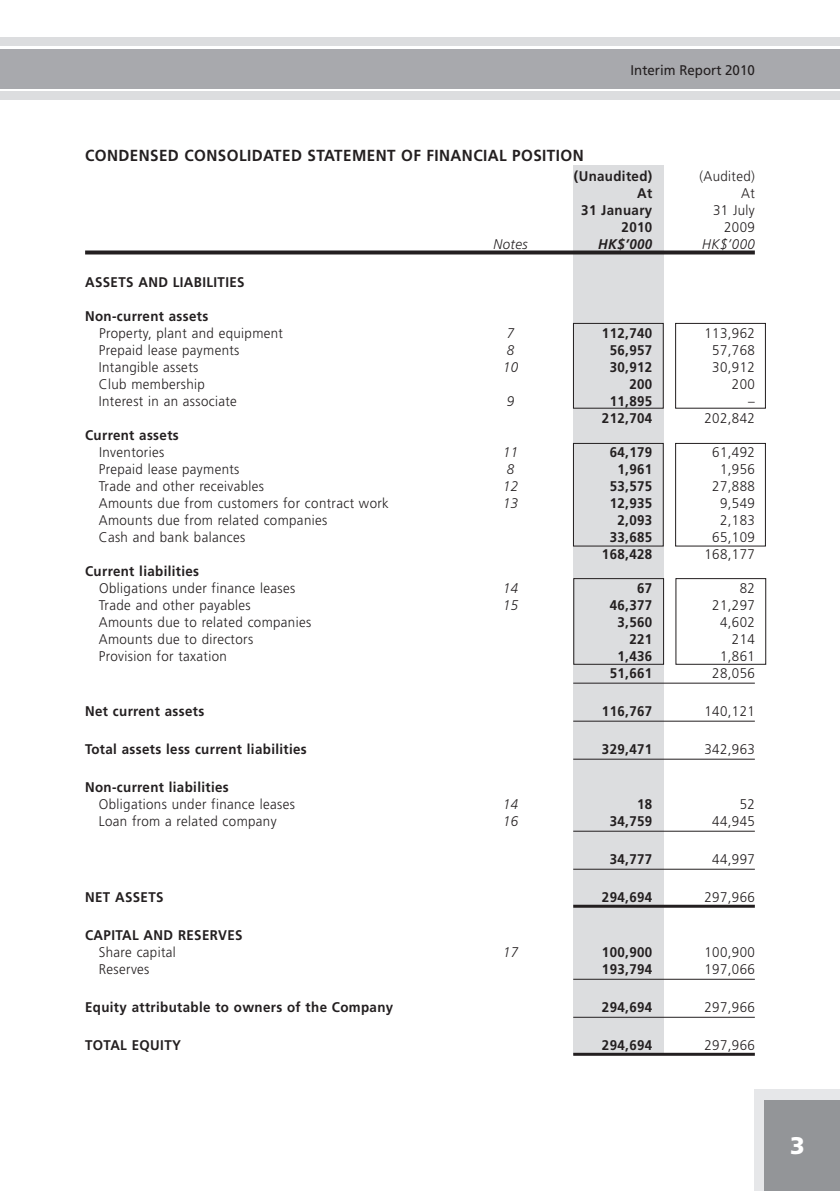
<style>
.page{position:relative;width:840px;height:1191px;background:#fff}
.page>*{position:absolute;margin:0;border:0;box-sizing:border-box;transform-origin:0 0}
.t1{font:900 24px "Frutiger LT Std";color:#fff}
.t2{font:700 16px "Frutiger LT Std";letter-spacing:.03em;color:#231f20;scale:.95 1}
.t3{font:300 14px "Frutiger LT Std";letter-spacing:.03em;color:#231f20;scale:.95 1}
.t4{font:700 14px "Frutiger LT Std";letter-spacing:.03em;color:#231f20;scale:.95 1}
.t5{font:italic 300 14px "Frutiger LT Std";letter-spacing:.03em;color:#231f20;scale:.95 1}
.t6{font:14px "Frutiger LT Std";color:#231f20;scale:.95 1}
.t7{font:italic 700 14px "Frutiger LT Std";color:#231f20;scale:.95 1}
</style>
<div class="page">
<div style="left:754px;top:1089px;width:85px;height:101px;background:#e6e7e9"></div>
<div style="left:0;top:38px;width:839px;height:8px;background:#dcdddf"></div>
<div style="left:0;top:91px;width:839px;height:8px;background:#dcdddf"></div>
<div style="left:764px;top:1100px;width:75px;height:90px;background:#939598"></div>
<div style="left:0;top:49px;width:839px;height:39px;background:#a8a9ad"></div>
<div style="left:573px;top:165px;width:90px;height:889px;background:#dcdddf"></div>
<svg style="left:85px;top:250px;width:669px;height:4px;background:#3d393a"></svg>
<hr style="left:573px;top:682px;width:181px;height:1px;background:#231f20">
<hr style="left:573px;top:720px;width:181px;height:1px;background:#231f20">
<hr style="left:573px;top:758px;width:181px;height:1px;background:#231f20">
<hr style="left:573px;top:830px;width:181px;height:1px;background:#231f20">
<hr style="left:573px;top:868px;width:181px;height:1px;background:#231f20">
<hr style="left:573px;top:904px;width:181px;height:3px;background:#231f20">
<hr style="left:573px;top:978px;width:181px;height:1px;background:#231f20">
<hr style="left:573px;top:1016px;width:181px;height:1px;background:#231f20">
<hr style="left:573px;top:1052px;width:181px;height:3px;background:#231f20">
<div style="left:572px;top:323px;width:91px;height:86px;border:1px solid #231f20"></div>
<div style="left:674px;top:323px;width:91px;height:86px;border:1px solid #231f20"></div>
<div style="left:572px;top:443px;width:91px;height:103px;border:1px solid #231f20"></div>
<div style="left:674px;top:443px;width:91px;height:103px;border:1px solid #231f20"></div>
<div style="left:573px;top:578px;width:90px;height:87px;border:1px solid #231f20"></div>
<div style="left:675px;top:578px;width:90px;height:87px;border:1px solid #231f20"></div>
<p class="t6" style="left:630px;top:62px;width:132px">Interim Report 2010</p>
<p class="t2" style="left:85px;top:146px;width:526px">CONDENSED CONSOLIDATED STATEMENT OF FINANCIAL POSITION</p>
<p class="t4" style="left:573px;top:168px;width:84px">(Unaudited)</p>
<p class="t3" style="left:699px;top:168px;width:60px">(Audited)</p>
<p class="t4" style="left:636px;top:185px;width:17px">At</p>
<p class="t3" style="left:740px;top:185px;width:16px">At</p>
<p class="t4" style="left:581px;top:202px;width:76px">31 January</p>
<p class="t3" style="left:712px;top:202px;width:45px">31 July</p>
<p class="t4" style="left:621px;top:219px;width:34px">2010</p>
<p class="t3" style="left:723px;top:219px;width:34px">2009</p>
<p class="t5" style="left:493px;top:236px;width:37px">Notes</p>
<p class="t7" style="left:598px;top:236px;width:58px">HK$’000</p>
<p class="t5" style="left:702px;top:236px;width:57px">HK$’000</p>
<p class="t4" style="left:85px;top:274px;width:169px">ASSETS AND LIABILITIES</p>
<p class="t4" style="left:85px;top:308px;width:131px">Non-current assets</p>
<p class="t3" style="left:99px;top:325px;width:195px">Property, plant and equipment</p>
<p class="t5" style="left:506px;top:325px;width:9px">7</p>
<p class="t4" style="left:601px;top:325px;width:54px">112,740</p>
<p class="t3" style="left:704px;top:325px;width:54px">113,962</p>
<p class="t3" style="left:99px;top:342px;width:149px">Prepaid lease payments</p>
<p class="t5" style="left:506px;top:342px;width:9px">8</p>
<p class="t4" style="left:609px;top:342px;width:46px">56,957</p>
<p class="t3" style="left:711px;top:342px;width:46px">57,768</p>
<p class="t3" style="left:99px;top:359px;width:106px">Intangible assets</p>
<p class="t5" style="left:502px;top:359px;width:17px">10</p>
<p class="t4" style="left:609px;top:359px;width:46px">30,912</p>
<p class="t3" style="left:711px;top:359px;width:46px">30,912</p>
<p class="t3" style="left:99px;top:376px;width:113px">Club membership</p>
<p class="t4" style="left:629px;top:376px;width:26px">200</p>
<p class="t3" style="left:731px;top:376px;width:26px">200</p>
<p class="t3" style="left:99px;top:393px;width:147px">Interest in an associate</p>
<p class="t5" style="left:506px;top:393px;width:9px">9</p>
<p class="t4" style="left:609px;top:393px;width:46px">11,895</p>
<p class="t3" style="left:747px;top:393px;width:9px">–</p>
<p class="t4" style="left:601px;top:410px;width:54px">212,704</p>
<p class="t3" style="left:704px;top:410px;width:54px">202,842</p>
<p class="t4" style="left:85px;top:427px;width:100px">Current assets</p>
<p class="t3" style="left:99px;top:444px;width:70px">Inventories</p>
<p class="t5" style="left:502px;top:444px;width:17px">11</p>
<p class="t4" style="left:609px;top:444px;width:46px">64,179</p>
<p class="t3" style="left:711px;top:444px;width:46px">61,492</p>
<p class="t3" style="left:99px;top:461px;width:149px">Prepaid lease payments</p>
<p class="t5" style="left:506px;top:461px;width:9px">8</p>
<p class="t4" style="left:617px;top:461px;width:38px">1,961</p>
<p class="t3" style="left:719px;top:461px;width:38px">1,956</p>
<p class="t3" style="left:99px;top:478px;width:175px">Trade and other receivables</p>
<p class="t5" style="left:502px;top:478px;width:17px">12</p>
<p class="t4" style="left:609px;top:478px;width:46px">53,575</p>
<p class="t3" style="left:711px;top:478px;width:46px">27,888</p>
<p class="t3" style="left:99px;top:495px;width:307px">Amounts due from customers for contract work</p>
<p class="t5" style="left:502px;top:495px;width:17px">13</p>
<p class="t4" style="left:609px;top:495px;width:46px">12,935</p>
<p class="t3" style="left:719px;top:495px;width:38px">9,549</p>
<p class="t3" style="left:99px;top:512px;width:242px">Amounts due from related companies</p>
<p class="t4" style="left:617px;top:512px;width:38px">2,093</p>
<p class="t3" style="left:719px;top:512px;width:38px">2,183</p>
<p class="t3" style="left:99px;top:529px;width:156px">Cash and bank balances</p>
<p class="t4" style="left:609px;top:529px;width:46px">33,685</p>
<p class="t3" style="left:711px;top:529px;width:46px">65,109</p>
<p class="t4" style="left:601px;top:546px;width:54px">168,428</p>
<p class="t3" style="left:704px;top:546px;width:54px">168,177</p>
<p class="t4" style="left:85px;top:563px;width:121px">Current liabilities</p>
<p class="t3" style="left:99px;top:580px;width:208px">Obligations under finance leases</p>
<p class="t5" style="left:502px;top:580px;width:17px">14</p>
<p class="t4" style="left:636px;top:580px;width:17px">67</p>
<p class="t3" style="left:739px;top:580px;width:17px">82</p>
<p class="t3" style="left:99px;top:597px;width:161px">Trade and other payables</p>
<p class="t5" style="left:502px;top:597px;width:17px">15</p>
<p class="t4" style="left:609px;top:597px;width:46px">46,377</p>
<p class="t3" style="left:711px;top:597px;width:46px">21,297</p>
<p class="t3" style="left:99px;top:614px;width:225px">Amounts due to related companies</p>
<p class="t4" style="left:617px;top:614px;width:38px">3,560</p>
<p class="t3" style="left:719px;top:614px;width:38px">4,602</p>
<p class="t3" style="left:99px;top:631px;width:164px">Amounts due to directors</p>
<p class="t4" style="left:629px;top:631px;width:26px">221</p>
<p class="t3" style="left:731px;top:631px;width:26px">214</p>
<p class="t3" style="left:99px;top:648px;width:136px">Provision for taxation</p>
<p class="t4" style="left:617px;top:648px;width:38px">1,436</p>
<p class="t3" style="left:719px;top:648px;width:38px">1,861</p>
<p class="t4" style="left:609px;top:665px;width:46px">51,661</p>
<p class="t3" style="left:711px;top:665px;width:46px">28,056</p>
<p class="t4" style="left:85px;top:703px;width:127px">Net current assets</p>
<p class="t4" style="left:601px;top:703px;width:54px">116,767</p>
<p class="t3" style="left:704px;top:703px;width:54px">140,121</p>
<p class="t4" style="left:85px;top:741px;width:235px">Total assets less current liabilities</p>
<p class="t4" style="left:601px;top:741px;width:54px">329,471</p>
<p class="t3" style="left:704px;top:741px;width:54px">342,963</p>
<p class="t4" style="left:85px;top:779px;width:153px">Non-current liabilities</p>
<p class="t3" style="left:99px;top:796px;width:208px">Obligations under finance leases</p>
<p class="t5" style="left:502px;top:796px;width:17px">14</p>
<p class="t4" style="left:636px;top:796px;width:17px">18</p>
<p class="t3" style="left:739px;top:796px;width:17px">52</p>
<p class="t3" style="left:99px;top:813px;width:188px">Loan from a related company</p>
<p class="t5" style="left:502px;top:813px;width:17px">16</p>
<p class="t4" style="left:609px;top:813px;width:46px">34,759</p>
<p class="t3" style="left:711px;top:813px;width:46px">44,945</p>
<p class="t4" style="left:609px;top:851px;width:46px">34,777</p>
<p class="t3" style="left:711px;top:851px;width:46px">44,997</p>
<p class="t4" style="left:85px;top:889px;width:84px">NET ASSETS</p>
<p class="t4" style="left:601px;top:889px;width:54px">294,694</p>
<p class="t3" style="left:704px;top:889px;width:54px">297,966</p>
<p class="t4" style="left:85px;top:927px;width:167px">CAPITAL AND RESERVES</p>
<p class="t3" style="left:99px;top:944px;width:83px">Share capital</p>
<p class="t5" style="left:502px;top:944px;width:17px">17</p>
<p class="t4" style="left:601px;top:944px;width:54px">100,900</p>
<p class="t3" style="left:704px;top:944px;width:54px">100,900</p>
<p class="t3" style="left:99px;top:961px;width:55px">Reserves</p>
<p class="t4" style="left:601px;top:961px;width:54px">193,794</p>
<p class="t3" style="left:704px;top:961px;width:54px">197,066</p>
<p class="t4" style="left:85px;top:999px;width:326px">Equity attributable to owners of the Company</p>
<p class="t4" style="left:601px;top:999px;width:54px">294,694</p>
<p class="t3" style="left:704px;top:999px;width:54px">297,966</p>
<p class="t4" style="left:85px;top:1037px;width:102px">TOTAL EQUITY</p>
<p class="t4" style="left:601px;top:1037px;width:54px">294,694</p>
<p class="t3" style="left:704px;top:1037px;width:54px">297,966</p>
<h1 class="t1" style="left:789px;top:1131px;width:16px">3</h1>
</div>
